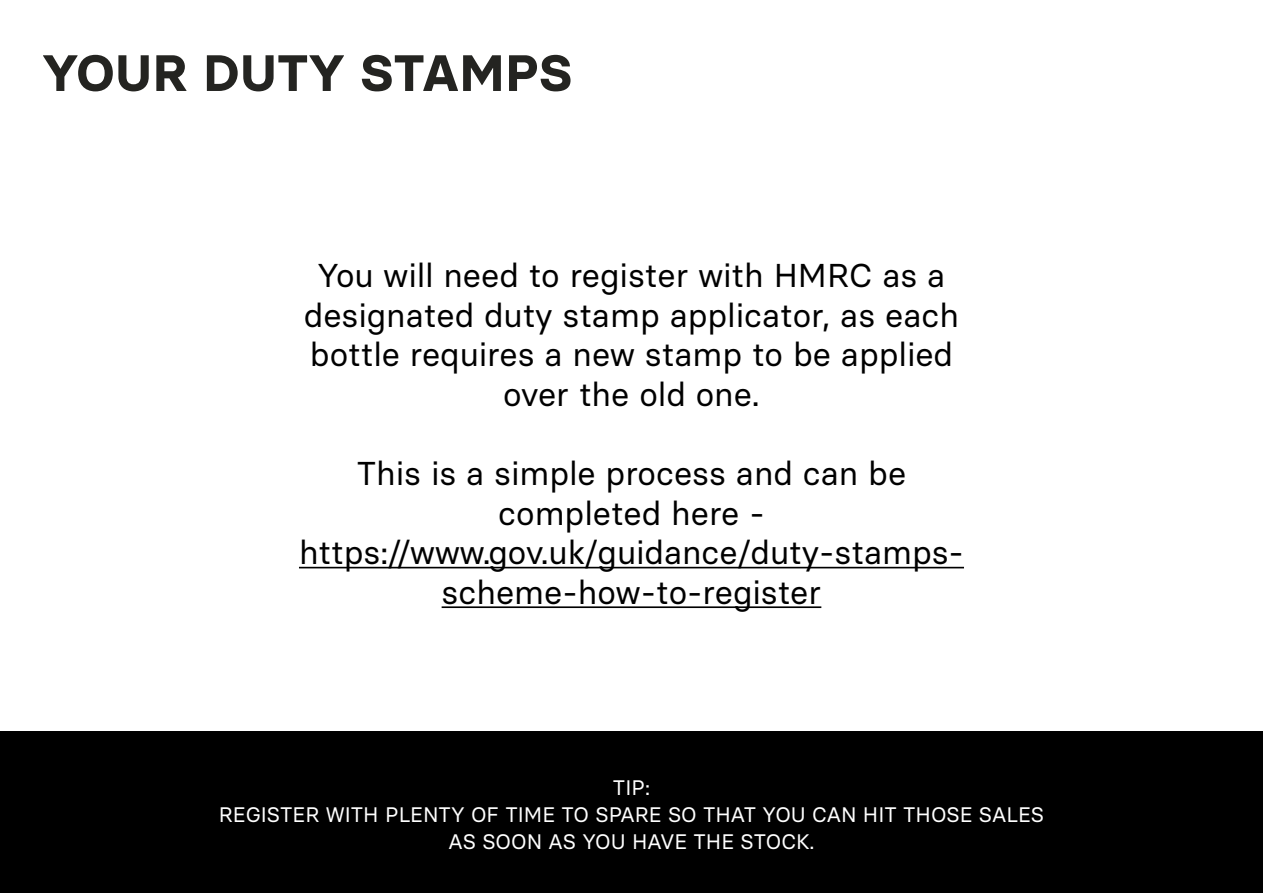
<style>
.page{position:relative;width:1263px;height:893px;background:#fff}
.page>*{position:absolute;margin:0;border:0;box-sizing:border-box;transform-origin:0 0}
.t1{font:700 51px "Basier Square";letter-spacing:.02em;color:#242421}
.t2{font:33px/39.6px "Basier Square";color:#000;text-align:center}
.t3{font:21px/27.3px "Basier Square";color:#fff;text-align:center}
</style>
<div class="page">
<div style="left:0;top:731px;width:1263px;height:162px;background:#000"></div>
<hr style="left:299px;top:567px;width:665px;height:1px;background:#000">
<hr style="left:442px;top:606px;width:379px;height:2px;background:#000">
<h1 class="t1" style="left:43px;top:41px;width:531px">YOUR DUTY STAMPS</h1>
<p class="t2" style="left:304px;top:255px;width:656px">You will need to register with HMRC as a designated duty stamp applicator, as each bottle requires a new stamp to be applied over the old one.</p>
<p class="t2" style="left:299px;top:453px;width:666px">This is a simple process and can be completed here - https://www.gov.uk/guidance/duty-stamps&shy;scheme-how-to-register</p>
<p class="t3" style="left:219px;top:773px;width:827px">TIP:<br>REGISTER WITH PLENTY OF TIME TO SPARE SO THAT YOU CAN HIT THOSE SALES<br>AS SOON AS YOU HAVE THE STOCK.</p>
</div>
